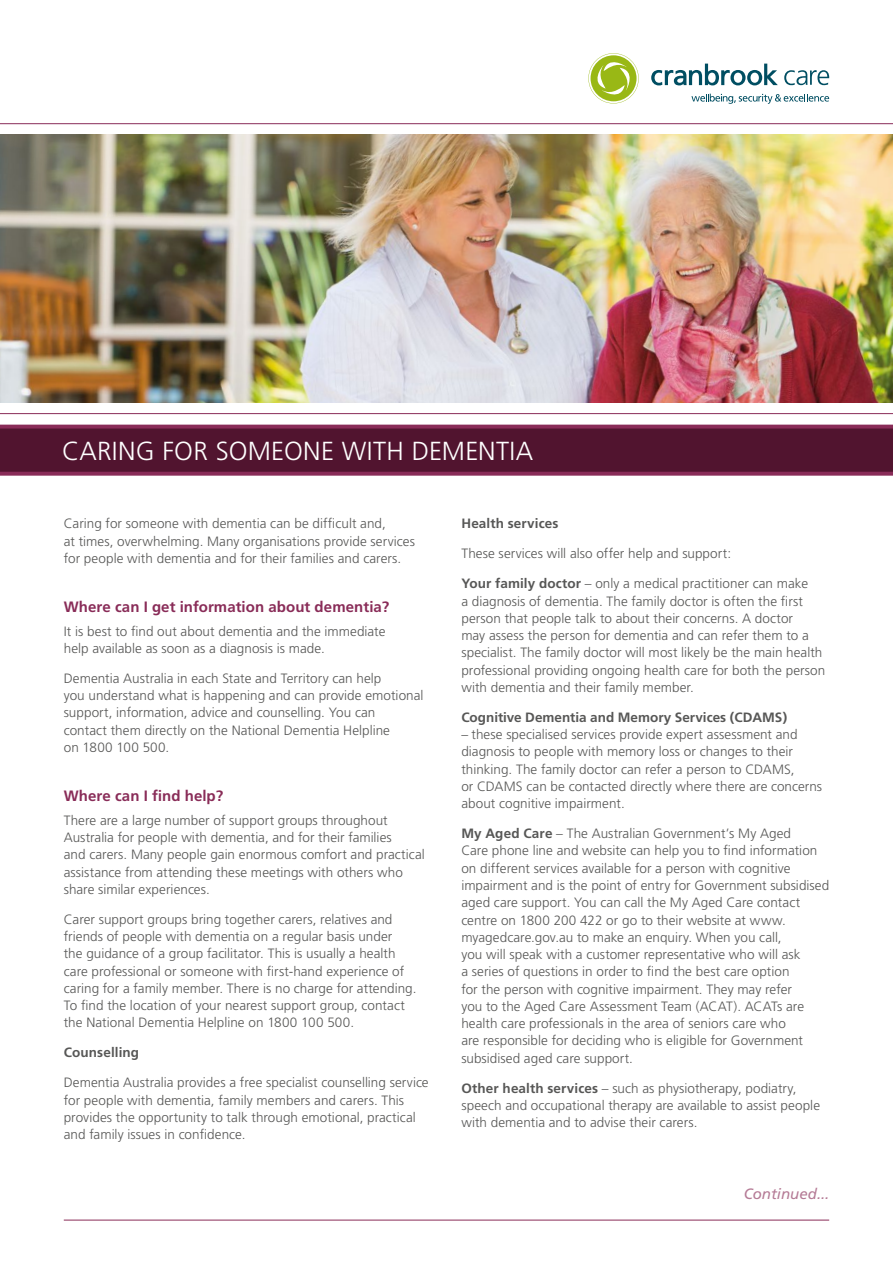
<style>
.page{position:relative;width:893px;height:1263px;background:#fff}
.page>*{position:absolute;margin:0;border:0;box-sizing:border-box;transform-origin:0 0}
.t1{font:300 26.1px "Frutiger";letter-spacing:.01em;color:#fff}
.t2{font:700 15px "Frutiger";letter-spacing:.005em;color:#892c58}
.t3{font:italic 15px "Frutiger";color:#b57b96}
.t4{font:300 13.5px/17.2px "Frutiger";letter-spacing:.005em;color:#575756}
.t5{font:700 13.5px "Frutiger";letter-spacing:.005em;color:#575756}
.s1{font-weight:700}
</style>
<div class="page">
<img style="left:0;top:135px;width:893px;height:268px">
<svg style="left:0;top:425px;width:893px;height:51px;background:#5a1936"></svg>
<hr style="left:0;top:413px;width:893px;height:1px;background:#892c58">
<hr style="left:0;top:123px;width:893px;height:1px;background:#892c58">
<hr style="left:64px;top:1220px;width:765px;height:1px;background:#892c58">
<svg style="left:588px;top:53px;width:51px;height:51px"></svg>
<svg style="left:691px;top:94px;width:138px;height:10px"></svg>
<svg style="left:651px;top:64px;width:127px;height:21px"></svg>
<svg style="left:784px;top:70px;width:45px;height:15px"></svg>
<h1 class="t1" style="left:62px;top:436px;width:472px">CARING FOR SOMEONE WITH DEMENTIA</h1>
<p class="t4" style="left:64px;top:515px;width:353px">Caring for someone with dementia can be difficult and,<br>at times, overwhelming. Many organisations provide services for people with dementia and for their families and carers.</p>
<p class="t2" style="left:64px;top:598px;width:327px">Where can I get information about dementia?</p>
<p class="t4" style="left:64px;top:623px;width:323px">It is best to find out about dementia and the immediate help available as soon as a diagnosis is made.</p>
<p class="t4" style="left:64px;top:670px;width:361px">Dementia Australia in each State and Territory can help<br>you understand what is happening and can provide emotional support, information, advice and counselling. You can<br>contact them directly on the National Dementia Helpline<br>on 1800 100 500.</p>
<p class="t2" style="left:64px;top:787px;width:161px">Where can I find help?</p>
<p class="t4" style="left:64px;top:812px;width:362px">There are a large number of support groups throughout Australia for people with dementia, and for their families<br>and carers. Many people gain enormous comfort and practical assistance from attending these meetings with others who share similar experiences.</p>
<p class="t4" style="left:64px;top:911px;width:354px">Carer support groups bring together carers, relatives and friends of people with dementia on a regular basis under<br>the guidance of a group facilitator. This is usually a health care professional or someone with first-hand experience of caring for a family member. There is no charge for attending.<br>To find the location of your nearest support group, contact the National Dementia Helpline on 1800 100 500.</p>
<p class="t5" style="left:64px;top:1045px;width:77px">Counselling</p>
<p class="t4" style="left:64px;top:1074px;width:366px">Dementia Australia provides a free specialist counselling service for people with dementia, family members and carers. This provides the opportunity to talk through emotional, practical and family issues in confidence.</p>
<p class="t5" style="left:461px;top:516px;width:99px">Health services</p>
<p class="t4" style="left:461px;top:545px;width:271px">These services will also offer help and support:</p>
<p class="t4" style="left:461px;top:575px;width:365px"><span class="s1">Your family doctor</span> – only a medical practitioner can make<br>a diagnosis of dementia. The family doctor is often the first person that people talk to about their concerns. A doctor<br>may assess the person for dementia and can refer them to a specialist. The family doctor will most likely be the main health professional providing ongoing health care for both the person with dementia and their family member.</p>
<p class="t5" style="left:461px;top:709px;width:327px">Cognitive Dementia and Memory Services (CDAMS)</p>
<p class="t4" style="left:461px;top:726px;width:362px">– these specialised services provide expert assessment and diagnosis to people with memory loss or changes to their thinking. The family doctor can refer a person to CDAMS,<br>or CDAMS can be contacted directly where there are concerns about cognitive impairment.</p>
<p class="t4" style="left:461px;top:825px;width:369px"><span class="s1">My Aged Care</span> – The Australian Government’s My Aged<br>Care phone line and website can help you to find information on different services available for a person with cognitive impairment and is the point of entry for Government subsidised aged care support. You can call the My Aged Care contact centre on 1800 200 422 or go to their website at www. myagedcare.gov.au to make an enquiry. When you call,<br>you will speak with a customer representative who will ask<br>a series of questions in order to find the best care option<br>for the person with cognitive impairment. They may refer<br>you to the Aged Care Assessment Team (ACAT). ACATs are health care professionals in the area of seniors care who<br>are responsible for deciding who is eligible for Government subsidised aged care support.</p>
<p class="t4" style="left:461px;top:1079px;width:360px"><span class="s1">Other health services</span> – such as physiotherapy, podiatry, speech and occupational therapy are available to assist people with dementia and to advise their carers.</p>
<p class="t3" style="left:744px;top:1185px;width:87px">Continued...</p>
</div>
